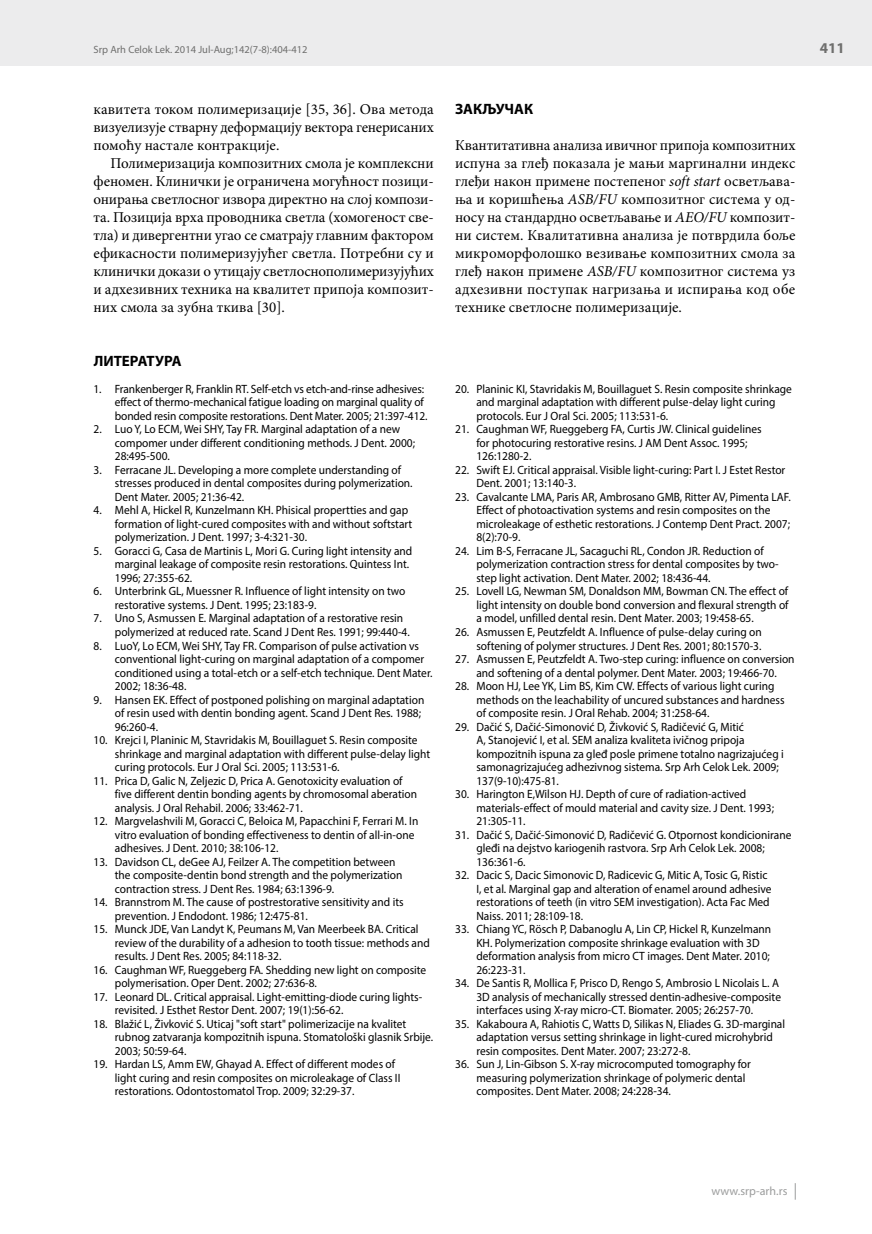
<style>
.page{position:relative;width:872px;height:1234px;background:#fff}
.page>*{position:absolute;margin:0;border:0;box-sizing:border-box;transform-origin:0 0}
.t1{font:15px/18px "Minion Pro";color:#000;text-align:justify}
.t2{font:700 15px "Myriad Pro";letter-spacing:-.03em;color:#000}
.t3{font:700 15px "Myriad Pro";color:#000}
.t4{font:700 15px "Myriad Pro";color:#6f6f6e}
.t5{font:12px/13.5px "Myriad Pro";color:#000;scale:.95 1}
.t6{font:12px "Myriad Pro";letter-spacing:.005em;color:#9c9d9d}
.t7{font:10.5px "Myriad Pro";color:#6f6f6e}
.s1{font-style:italic}
</style>
<div class="page">
<div style="left:0;top:0;width:872px;height:66px;background:#ececed"></div>
<svg style="left:795px;top:1183px;width:1px;height:16px"></svg>
<p class="t7" style="left:94px;top:43px;width:216px">Srp Arh Celok Lek. 2014 Jul-Aug;142(7-8):404-412</p>
<p class="t4" style="left:820px;top:38px;width:26px">411</p>
<p class="t1" style="left:93px;top:100px;width:342px">ка-ви-те-та то-ком по-ли-ме-ри-за-ци-је [35, 36]. Ова ме-то-да ви-зу-е-ли-зу-је ствар-ну де-фор-ма-ци-ју век-то-ра ге-не-ри-са-них по-мо-ћу на-ста-ле кон-трак-ци-је.</p>
<p class="t1" style="left:93px;top:154px;width:342px;text-indent:17px">По-ли-ме-ри-за-ци-ја ком-по-зит-них смо-ла је ком-плек-сни фе-но-мен. Кли-нич-ки је огра-ни-че-на мо-гућ-ност по-зи-ци&shy;о-ни-ра-ња све-тло-сног из-во-ра ди-рект-но на слој ком-по-зи&shy;та. По-зи-ци-ја вр-ха про-вод-ни-ка све-тла (хо-мо-ге-ност све&shy;тла) и ди-вер-гент-ни угао се сма-тра-ју глав-ним фак-то-ром ефи-ка-сно-сти по-ли-ме-ри-зу-ју-ћег све-тла. По-треб-ни су и кли-нич-ки до-ка-зи о ути-ца-ју све-тло-сно-по-ли-ме-ри-зу-ју-ћих и ад-хе-зив-них тех-ни-ка на ква-ли-тет при-по-ја ком-по-зит&shy;них смо-ла за зуб-на тки-ва [30].</p>
<p class="t2" style="left:94px;top:351px;width:89px">ЛИТЕ РАТУРА</p>
<p class="t5" style="left:115px;top:382px;width:329px;text-indent:-21px">1. Frankenberger R, Franklin RT. Self-etch vs etch-and-rinse adhesives: effect of thermo-mechanical fatigue loading on marginal quality of bonded resin composite restorations. Dent Mater. 2005; 21:397-412.</p>
<p class="t5" style="left:115px;top:422px;width:317px;text-indent:-21px">2. Luo Y, Lo ECM, Wei SHY, Tay FR. Marginal adaptation of a new compomer under different conditioning methods. J Dent. 2000;<br>28:495-500.</p>
<p class="t5" style="left:115px;top:463px;width:313px;text-indent:-21px">3. Ferracane JL. Developing a more complete understanding of stresses produced in dental composites during polymerization.<br>Dent Mater. 2005; 21:36-42.</p>
<p class="t5" style="left:115px;top:503px;width:315px;text-indent:-21px">4. Mehl A, Hickel R, Kunzelmann KH. Phisical propertties and gap formation of light-cured composites with and without softstart polymerization. J Dent. 1997; 3-4:321-30.</p>
<p class="t5" style="left:115px;top:544px;width:314px;text-indent:-21px">5. Goracci G, Casa de Martinis L, Mori G. Curing light intensity and marginal leakage of composite resin restorations. Quintess Int.<br>1996; 27:355-62.</p>
<p class="t5" style="left:115px;top:584px;width:307px;text-indent:-21px">6. Unterbrink GL, Muessner R. Influence of light intensity on two restorative systems. J Dent. 1995; 23:183-9.</p>
<p class="t5" style="left:115px;top:611px;width:311px;text-indent:-21px">7. Uno S, Asmussen E. Marginal adaptation of a restorative resin polymerized at reduced rate. Scand J Dent Res. 1991; 99:440-4.</p>
<p class="t5" style="left:115px;top:638px;width:334px;text-indent:-21px">8. LuoY, Lo ECM, Wei SHY, Tay FR. Comparison of pulse activation vs conventional light-curing on marginal adaptation of a compomer conditioned using a total-etch or a self-etch technique. Dent Mater.<br>2002; 18:36-48.</p>
<p class="t5" style="left:115px;top:692px;width:327px;text-indent:-21px">9. Hansen EK. Effect of postponed polishing on marginal adaptation of resin used with dentin bonding agent. Scand J Dent Res. 1988;<br>96:260-4.</p>
<p class="t5" style="left:115px;top:733px;width:333px;text-indent:-21px">10. Krejci I, Planinic M, Stavridakis M, Bouillaguet S. Resin composite shrinkage and marginal adaptation with different pulse-delay light curing protocols. Eur J Oral Sci. 2005; 113:531-6.</p>
<p class="t5" style="left:115px;top:773px;width:319px;text-indent:-21px">11. Prica D, Galic N, Zeljezic D, Prica A. Genotoxicity evaluation of five different dentin bonding agents by chromosomal aberation analysis. J Oral Rehabil. 2006; 33:462-71.</p>
<p class="t5" style="left:115px;top:814px;width:321px;text-indent:-21px">12. Margvelashvili M, Goracci C, Beloica M, Papacchini F, Ferrari M. In vitro evaluation of bonding effectiveness to dentin of all-in-one adhesives. J Dent. 2010; 38:106-12.</p>
<p class="t5" style="left:115px;top:854px;width:304px;text-indent:-21px">13. Davidson CL, deGee AJ, Feilzer A. The competition between the composite-dentin bond strength and the polymerization contraction stress. J Dent Res. 1984; 63:1396-9.</p>
<p class="t5" style="left:115px;top:895px;width:305px;text-indent:-21px">14. Brannstrom M. The cause of postrestorative sensitivity and its prevention. J Endodont. 1986; 12:475-81.</p>
<p class="t5" style="left:115px;top:922px;width:333px;text-indent:-21px">15. Munck JDE, Van Landyt K, Peumans M, Van Meerbeek BA. Critical review of the durability of a adhesion to tooth tissue: methods and results. J Dent Res. 2005; 84:118-32.</p>
<p class="t5" style="left:115px;top:962px;width:329px;text-indent:-21px">16. Caughman WF, Rueggeberg FA. Shedding new light on composite polymerisation. Oper Dent. 2002; 27:636-8.</p>
<p class="t5" style="left:115px;top:989px;width:325px;text-indent:-21px">17. Leonard DL. Critical appraisal. Light-emitting-diode curing lights&shy;revisited. J Esthet Restor Dent. 2007; 19(1):56-62.</p>
<p class="t5" style="left:115px;top:1016px;width:335px;text-indent:-21px">18. Blažić L, Živković S. Uticaj "soft start" polimerizacije na kvalitet rubnog zatvaranja kompozitnih ispuna. Stomatološki glasnik Srbije.<br>2003; 50:59-64.</p>
<p class="t5" style="left:115px;top:1057px;width:302px;text-indent:-21px">19. Hardan LS, Amm EW, Ghayad A. Effect of different modes of light curing and resin composites on microleakage of Class II restorations. Odontostomatol Trop. 2009; 32:29-37.</p>
<p class="t3" style="left:455px;top:99px;width:79px">ЗАКЉУЧАК</p>
<p class="t1" style="left:455px;top:136px;width:342px">Кван-ти-та-тив-на ана-ли-за ивич-ног при-по-ја ком-по-зит-них ис-пу-на за глеђ по-ка-за-ла је ма-њи мар-ги-нал-ни ин-декс гле-ђи на-кон при-ме-не по-сте-пе-ног <span class="s1">soft start</span> осве-тља-ва&shy;ња и ко-ри-шће-ња <span class="s1">ASB/FU</span> ком-по-зит-ног си-сте-ма у од&shy;но-су на стан-дард-но осве-тља-ва-ње и <span class="s1">AEO/FU</span> ком-по-зит&shy;ни си-стем. Ква-ли-та-тив-на ана-ли-за је по-твр-ди-ла бо-ље ми-кро-мор-фо-ло-шко ве-зи-ва-ње ком-по-зит-них смо-ла за глеђ на-кон при-ме-не <span class="s1">ASB/FU</span> ком-по-зит-ног си-сте-ма уз ад-хе-зив-ни по-сту-пак на-гри-за-ња и ис-пи-ра-ња код обе тех-ни-ке све-тло-сне по-ли-ме-ри-за-ци-је.</p>
<p class="t5" style="left:476px;top:382px;width:334px;text-indent:-21px">20. Planinic KI, Stavridakis M, Bouillaguet S. Resin composite shrinkage and marginal adaptation with different pulse-delay light curing protocols. Eur J Oral Sci. 2005; 113:531-6.</p>
<p class="t5" style="left:476px;top:422px;width:302px;text-indent:-21px">21. Caughman WF, Rueggeberg FA, Curtis JW. Clinical guidelines for photocuring restorative resins. J AM Dent Assoc. 1995;<br>126:1280-2.</p>
<p class="t5" style="left:476px;top:463px;width:327px;text-indent:-21px">22. Swift EJ. Critical appraisal. Visible light-curing: Part I. J Estet Restor<br>Dent. 2001; 13:140-3.</p>
<p class="t5" style="left:476px;top:490px;width:332px;text-indent:-21px">23. Cavalcante LMA, Paris AR, Ambrosano GMB, Ritter AV, Pimenta LAF.<br>Effect of photoactivation systems and resin composites on the microleakage of esthetic restorations. J Contemp Dent Pract. 2007; 8(2):70-9.</p>
<p class="t5" style="left:476px;top:544px;width:320px;text-indent:-21px">24. Lim B-S, Ferracane JL, Sacaguchi RL, Condon JR. Reduction of polymerization contraction stress for dental composites by two&shy;step light activation. Dent Mater. 2002; 18:436-44.</p>
<p class="t5" style="left:476px;top:584px;width:330px;text-align:justify;text-indent:-21px">25. Lovell LG, Newman SM, Donaldson MM, Bowman CN. The effect of light intensity on double bond conversion and flexural strength of a model, unfilled dental resin. Dent Mater. 2003; 19:458-65.</p>
<p class="t5" style="left:455px;top:625px;width:324px;text-align:right">26. Asmussen E, Peutzfeldt A. Influence of pulse-delay curing on softening of polymer structures. J Dent Res. 2001; 80:1570-3.</p>
<p class="t5" style="left:455px;top:652px;width:359px;text-align:center">27. Asmussen E, Peutzfeldt A. Two-step curing: influence on conversion and softening of a dental polymer. Dent Mater. 2003; 19:466-70.</p>
<p class="t5" style="left:476px;top:679px;width:326px;text-indent:-21px">28. Moon HJ, Lee YK, Lim BS, Kim CW. Effects of various light curing methods on the leachability of uncured substances and hardness of composite resin. J Oral Rehab. 2004; 31:258-64.</p>
<p class="t5" style="left:476px;top:719px;width:325px;text-indent:-21px">29. Dačić S, Dačić-Simonović D, Živković S, Radičević G, Mitić<br>A, Stanojević I, et al. SEM analiza kvaliteta ivičnog pripoja kompozitnih ispuna za gleđ posle primene totalno nagrizajućeg i samonagrizajućeg adhezivnog sistema. Srp Arh Celok Lek. 2009; 137(9-10):475-81.</p>
<p class="t5" style="left:476px;top:787px;width:315px;text-indent:-21px">30. Harington E,Wilson HJ. Depth of cure of radiation-actived materials-effect of mould material and cavity size. J Dent. 1993;<br>21:305-11.</p>
<p class="t5" style="left:476px;top:827px;width:333px;text-indent:-21px">31. Dačić S, Dačić-Simonović D, Radičević G. Otpornost kondicionirane gleđi na dejstvo kariogenih rastvora. Srp Arh Celok Lek. 2008;<br>136:361-6.</p>
<p class="t5" style="left:476px;top:868px;width:312px;text-indent:-21px">32. Dacic S, Dacic Simonovic D, Radicevic G, Mitic A, Tosic G, Ristic I, et al. Marginal gap and alteration of enamel around adhesive restorations of teeth (in vitro SEM investigation). Acta Fac Med Naiss. 2011; 28:109-18.</p>
<p class="t5" style="left:476px;top:922px;width:312px;text-indent:-21px">33. Chiang YC, Rösch P, Dabanoglu A, Lin CP, Hickel R, Kunzelmann KH. Polymerization composite shrinkage evaluation with 3D deformation analysis from micro CT images. Dent Mater. 2010; 26:223-31.</p>
<p class="t5" style="left:476px;top:976px;width:322px;text-indent:-21px">34. De Santis R, Mollica F, Prisco D, Rengo S, Ambrosio L Nicolais L. A<br>3D analysis of mechanically stressed dentin-adhesive-composite interfaces using X-ray micro-CT. Biomater. 2005; 26:257-70.</p>
<p class="t5" style="left:476px;top:1016px;width:326px;text-indent:-21px">35. Kakaboura A, Rahiotis C, Watts D, Silikas N, Eliades G. 3D-marginal adaptation versus setting shrinkage in light-cured microhybrid resin composites. Dent Mater. 2007; 23:272-8.</p>
<p class="t5" style="left:476px;top:1057px;width:290px;text-indent:-21px">36. Sun J, Lin-Gibson S. X-ray microcomputed tomography for measuring polymerization shrinkage of polymeric dental composites. Dent Mater. 2008; 24:228-34.</p>
<p class="t6" style="left:711px;top:1183px;width:77px">www.srp-arh.rs</p>
</div>
